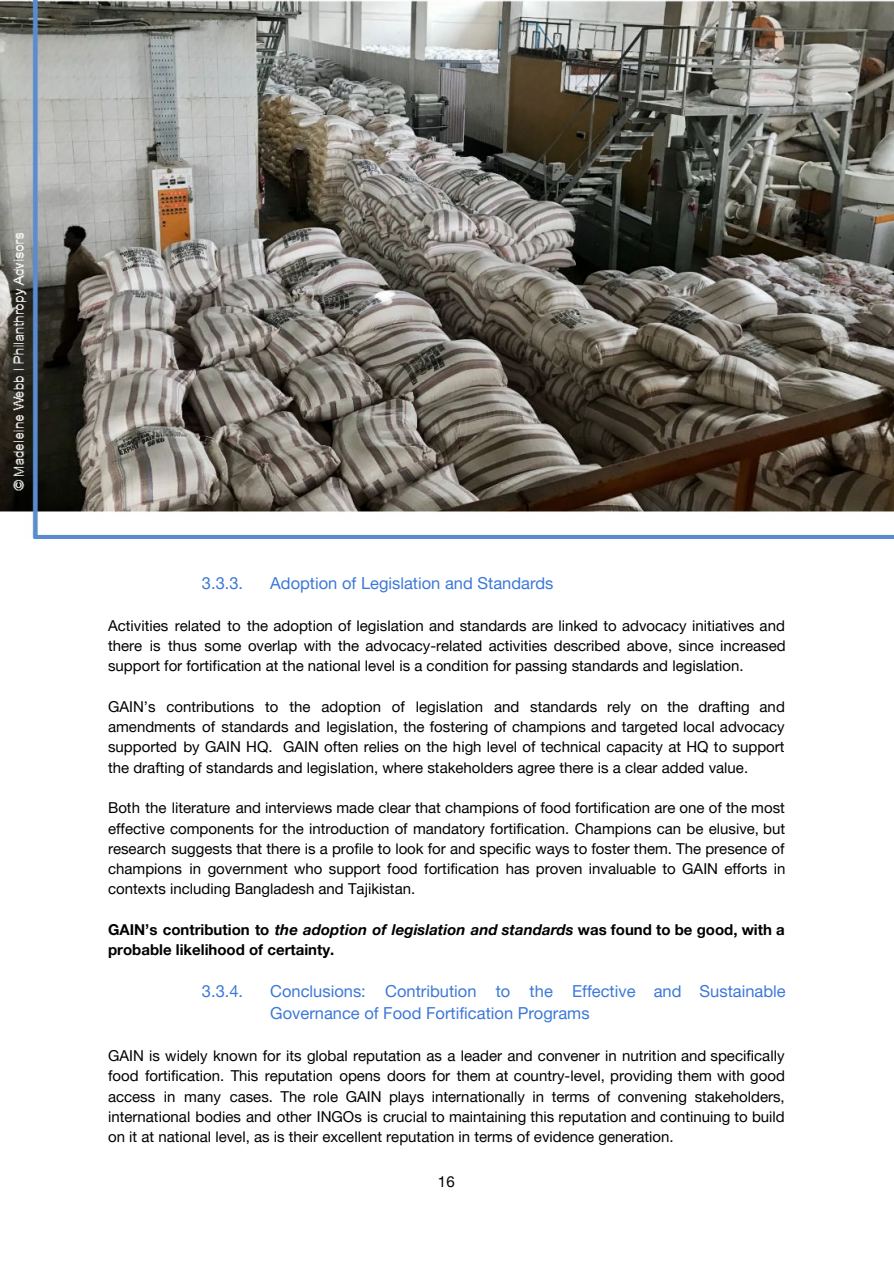
<style>
.page{position:relative;width:894px;height:1265px;background:#fff}
.page>*{position:absolute;margin:0;border:0;box-sizing:border-box;transform-origin:0 0}
.t1{font:16.5px/22.5px "Helvetica Neue";color:#3c78d8}
.t2{font:15px/20.2px "Helvetica Neue";color:#000;text-align:justify}
.t3{font:700 15px/20.2px "Helvetica Neue";color:#000}
.s1{font-style:italic}
</style>
<div class="page">
<img style="left:0;top:0;width:894px;height:538px">
<p class="t1" style="left:202px;top:572px;width:43px">3.3.3.</p>
<p class="t1" style="left:270px;top:572px;width:285px">Adoption of Legislation and Standards</p>
<p class="t2" style="left:108px;top:615px;width:679px">Activities related to the adoption of legislation and standards are linked to advocacy initiatives and there is thus some overlap with the advocacy-related activities described above, since increased support for fortification at the national level is a condition for passing standards and legislation.</p>
<p class="t2" style="left:108px;top:696px;width:678px">GAIN’s contributions to the adoption of legislation and standards rely on the drafting and amendments of standards and legislation, the fostering of champions and targeted local advocacy supported by GAIN HQ. GAIN often relies on the high level of technical capacity at HQ to support the drafting of standards and legislation, where stakeholders agree there is a clear added value.</p>
<p class="t2" style="left:108px;top:798px;width:679px">Both the literature and interviews made clear that champions of food fortification are one of the most effective components for the introduction of mandatory fortification. Champions can be elusive, but research suggests that there is a profile to look for and specific ways to foster them. The presence of champions in government who support food fortification has proven invaluable to GAIN efforts in contexts including Bangladesh and Tajikistan.</p>
<p class="t3" style="left:108px;top:919px;width:678px">GAIN’s contribution to <span class="s1">the adoption of legislation and standards</span> was found to be good, with a probable likelihood of certainty.</p>
<p class="t1" style="left:202px;top:980px;width:43px">3.3.4.</p>
<p class="t1" style="left:270px;top:980px;width:517px">Conclusions: Contribution to the Effective and Sustainable<br>Governance of Food Fortification Programs</p>
<p class="t2" style="left:108px;top:1045px;width:678px">GAIN is widely known for its global reputation as a leader and convener in nutrition and specifically food fortification. This reputation opens doors for them at country-level, providing them with good access in many cases. The role GAIN plays internationally in terms of convening stakeholders, international bodies and other INGOs is crucial to maintaining this reputation and continuing to build on it at national level, as is their excellent reputation in terms of evidence generation.</p>
<p class="t2" style="left:438px;top:1171px;width:18px">16</p>
</div>
